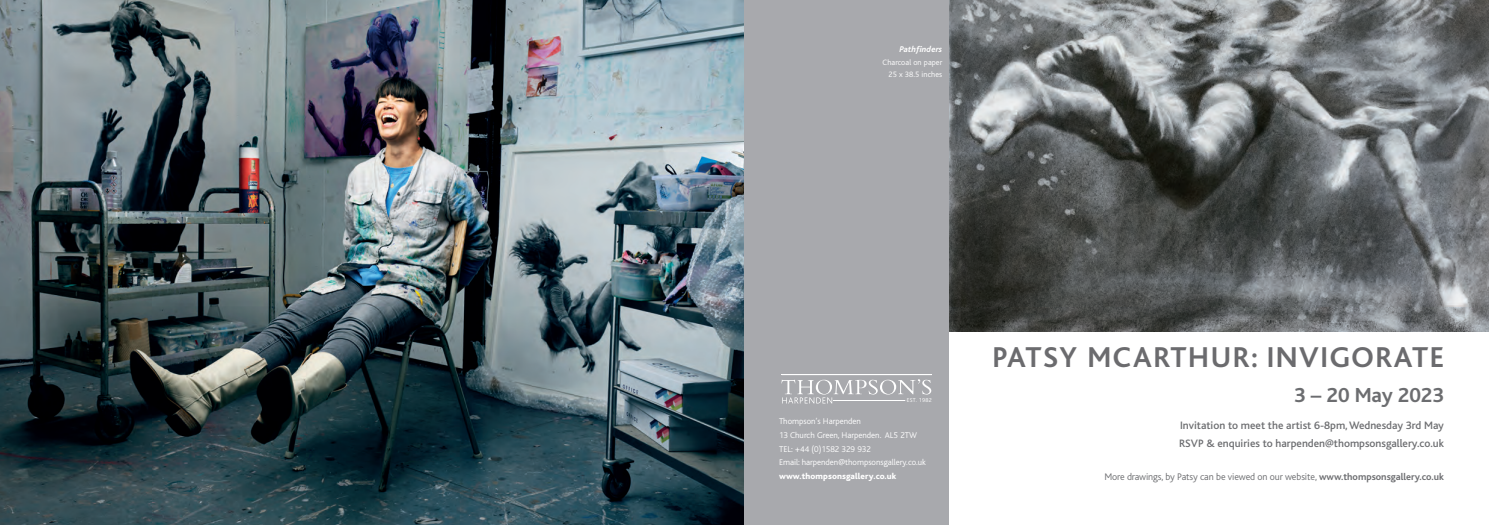
<style>
.page{position:relative;width:1489px;height:525px;background:#fff}
.page>*{position:absolute;margin:0;border:0;box-sizing:border-box;transform-origin:0 0}
.t1{font:700 30px "Bliss";letter-spacing:.05em;color:#6b6b6e}
.t2{font:700 21.25px "Bliss";color:#6c6d70}
.t3{font:500 11.25px "Bliss";color:#6c6d70}
.t4{font:300 10px "Bliss";letter-spacing:-.01em;color:#6c6d70}
.t5{font:300 8.75px/13.8px "Bliss";color:#fff}
.t6{font:800 8.75px "Bliss";letter-spacing:.01em;color:#fff}
.t7{font:italic 700 8.75px "Bliss";letter-spacing:.01em;color:#fff}
.t8{font:300 8.12px/12.5px "Bliss";letter-spacing:.01em;color:#fff;text-align:right}
.t9{font:300 5.88px "Bliss";letter-spacing:.045em;color:#fff}
.s1{font-weight:700}
</style>
<div class="page">
<img style="left:0;top:0;width:744px;height:524px">
<div style="left:744px;top:0;width:205px;height:524px;background:#a8a9ad"></div>
<hr style="left:781px;top:374px;width:150px;height:1px;background:#fff">
<svg style="left:781px;top:379px;width:150px;height:24px"></svg>
<img style="left:949px;top:0;width:539px;height:332px">
<p class="t7" style="left:899px;top:45px;width:44px">Pathfinders</p>
<p class="t8" style="left:882px;top:56px;width:61px">Charcoal on paper<br>25 x 38.5 inches</p>
<p class="t9" style="left:906px;top:397px;width:27px">EST. 1982</p>
<p class="t5" style="left:779px;top:414px;width:140px">Thompson’s Harpenden<br>13 Church Green, Harpenden. AL5 2TW</p>
<p class="t5" style="left:779px;top:442px;width:148px">TEL: +44 (0)1582 329 932<br>Email: harpenden@thompsonsgallery.co.uk</p>
<p class="t6" style="left:779px;top:471px;width:119px">www.thompsonsgallery.co.uk</p>
<p class="t1" style="left:992px;top:341px;width:453px">PATSY MCARTHUR: INVIGORATE</p>
<p class="t2" style="left:1294px;top:383px;width:151px">3 – 20 May 2023</p>
<p class="t3" style="left:1179px;top:419px;width:265px">Invitation to meet the artist 6-8pm, Wednesday 3rd May</p>
<p class="t3" style="left:1178px;top:437px;width:266px">RSVP &amp; enquiries to harpenden@thompsonsgallery.co.uk</p>
<p class="t4" style="left:1104px;top:471px;width:341px">More drawings, by Patsy can be viewed on our website, <span class="s1">www.thompsonsgallery.co.uk</span></p>
</div>
